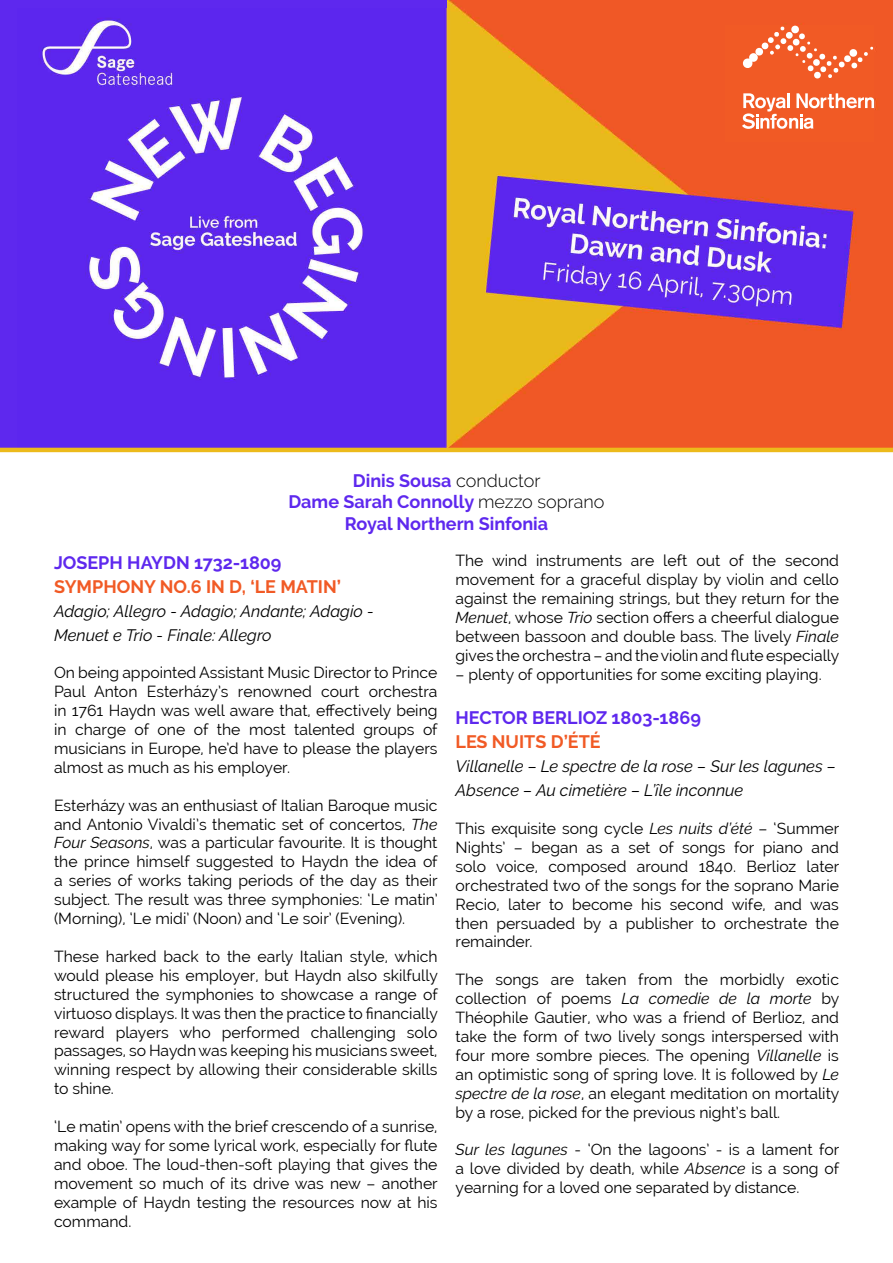
<style>
.page{position:relative;width:893px;height:1263px;background:#fff}
.page>*{position:absolute;margin:0;border:0;box-sizing:border-box;transform-origin:0 0}
.t1{font:700 18px/21.6px "Raleway";color:#5e28ee;text-align:center}
.t2{font:700 18px "Raleway";color:#f15a25}
.t3{font:italic 16.5px/24px "Raleway";color:#000}
.t4{font:15.75px/18.9px "Raleway";color:#000;text-align:justify}
.s1{font-weight:300;color:#000}
.s2{font-style:italic}
</style>
<div class="page">
<img style="left:17px;top:0;width:876px;height:448px">
<div style="left:0;top:0;width:446px;height:8px;background:#5e28ee"></div>
<div style="left:725px;top:26px;width:149px;height:116px;background:#f15a25"></div>
<svg style="left:742px;top:26px;width:131px;height:53px"></svg>
<svg style="left:742px;top:93px;width:132px;height:36px"></svg>
<div style="left:0;top:0;width:17px;height:450px;background:#5e28ee"></div>
<hr style="left:0;top:448px;width:893px;height:4px;background:#ecba1b">
<p class="t1" style="left:288px;top:469px;width:318px">Dinis Sousa <span class="s1">conductor<br></span>Dame Sarah Connolly <span class="s1">mezzo soprano<br></span>Royal Northern Sinfonia</p>
<p class="t1" style="left:54px;top:551px;width:229px">JOSEPH HAYDN 1732-1809</p>
<p class="t2" style="left:54px;top:576px;width:289px">SYMPHONY NO.6 IN D, ‘LE MATIN’</p>
<p class="t3" style="left:54px;top:599px;width:321px">Adagio; Allegro - Adagio; Andante; Adagio -<br>Menuet e Trio - Finale: Allegro</p>
<p class="t4" style="left:54px;top:663px;width:385px">On being appointed Assistant Music Director to Prince Paul Anton Esterházy’s renowned court orchestra in 1761 Haydn was well aware that, effectively being in charge of one of the most talented groups of musicians in Europe, he’d have to please the players almost as much as his employer.</p>
<p class="t4" style="left:54px;top:796px;width:385px">Esterházy was an enthusiast of Italian Baroque music and Antonio Vivaldi’s thematic set of concertos, <span class="s2">The Four Seasons</span>, was a particular favourite. It is thought the prince himself suggested to Haydn the idea of a series of works taking periods of the day as their subject. The result was three symphonies: ‘Le matin’ (Morning), ‘Le midi’ (Noon) and ‘Le soir’ (Evening).</p>
<p class="t4" style="left:54px;top:947px;width:385px">These harked back to the early Italian style, which would please his employer, but Haydn also skilfully structured the symphonies to showcase a range of virtuoso displays. It was then the practice to financially reward players who performed challenging solo passages, so Haydn was keeping his musicians sweet, winning respect by allowing their considerable skills to shine.</p>
<p class="t4" style="left:54px;top:1117px;width:385px">‘Le matin’ opens with the brief crescendo of a sunrise, making way for some lyrical work, especially for flute and oboe. The loud-then-soft playing that gives the movement so much of its drive was new – another example of Haydn testing the resources now at his command.</p>
<p class="t4" style="left:455px;top:551px;width:385px">The wind instruments are left out of the second movement for a graceful display by violin and cello against the remaining strings, but they return for the <span class="s2">Menuet</span>, whose <span class="s2">Trio</span> section offers a cheerful dialogue between bassoon and double bass. The lively <span class="s2">Finale </span>gives the orchestra – and the violin and flute especially</p>
<p class="t4" style="left:455px;top:665px;width:368px">– plenty of opportunities for some exciting playing.</p>
<p class="t1" style="left:455px;top:707px;width:247px">HECTOR BERLIOZ 1803-1869</p>
<p class="t2" style="left:455px;top:731px;width:147px">LES NUITS D’ÉTÉ</p>
<p class="t3" style="left:455px;top:754px;width:382px">Villanelle – Le spectre de la rose – Sur les lagunes –<br>Absence – Au cimetière – L’île inconnue</p>
<p class="t4" style="left:455px;top:819px;width:385px">This exquisite song cycle <span class="s2">Les nuits d’été</span> – ‘Summer Nights’ – began as a set of songs for piano and solo voice, composed around 1840. Berlioz later orchestrated two of the songs for the soprano Marie Recio, later to become his second wife, and was then persuaded by a publisher to orchestrate the remainder.</p>
<p class="t4" style="left:455px;top:970px;width:385px">The songs are taken from the morbidly exotic collection of poems <span class="s2">La comedie de la morte</span> by Théophile Gautier, who was a friend of Berlioz, and take the form of two lively songs interspersed with four more sombre pieces. The opening <span class="s2">Villanelle</span> is an optimistic song of spring love. It is followed by <span class="s2">Le spectre de la rose</span>, an elegant meditation on mortality by a rose, picked for the previous night’s ball.</p>
<p class="t4" style="left:455px;top:1140px;width:385px"><span class="s2">Sur les lagunes</span> - ‘On the lagoons’ - is a lament for a love divided by death, while <span class="s2">Absence</span> is a song of yearning for a loved one separated by distance.</p>
</div>
